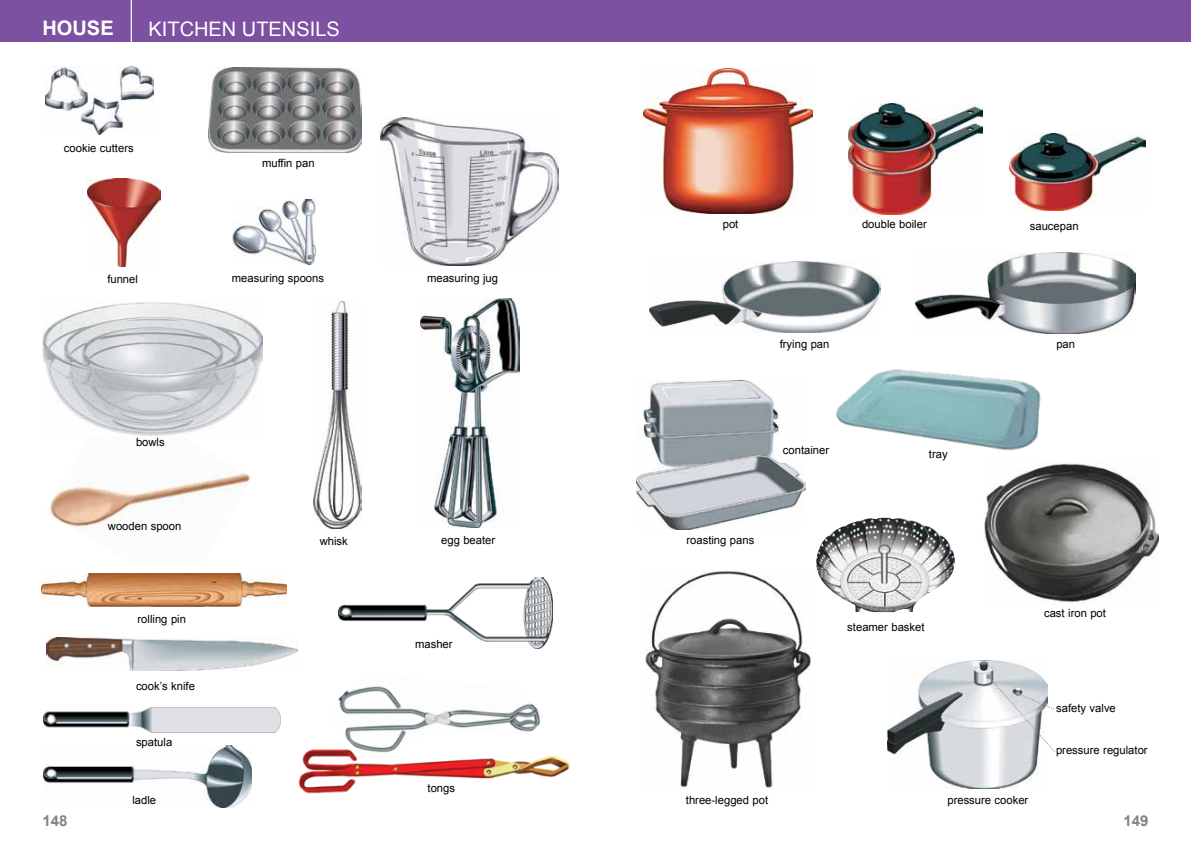
<style>
.page{position:relative;width:1191px;height:851px;background:#fff}
.page>*{position:absolute;margin:0;border:0;box-sizing:border-box;transform-origin:0 0}
.t1{font:20px "Arial";color:#fff}
.t2{font:700 20px "Arial";color:#fff}
.t3{font:700 15px "Arial";color:#808285}
.t4{font:11.25px "Arial";color:#000}
</style>
<div class="page">
<div style="left:0;top:0;width:595px;height:41px;background:#7c51a1"></div>
<div style="left:595px;top:0;width:596px;height:41px;background:#7c51a1"></div>
<hr style="left:131px;top:0;width:1px;height:44px;background:#fff">
<img style="left:298px;top:749px;width:272px;height:45px">
<img style="left:49px;top:435px;width:202px;height:93px">
<img style="left:208px;top:68px;width:154px;height:85px">
<img style="left:45px;top:66px;width:108px;height:69px">
<img style="left:43px;top:302px;width:219px;height:133px">
<img style="left:44px;top:745px;width:208px;height:62px">
<img style="left:41px;top:573px;width:245px;height:33px">
<img style="left:232px;top:199px;width:84px;height:66px">
<img style="left:380px;top:118px;width:179px;height:148px">
<img style="left:87px;top:178px;width:74px;height:88px">
<img style="left:46px;top:637px;width:251px;height:33px">
<img style="left:44px;top:707px;width:237px;height:25px">
<img style="left:328px;top:686px;width:217px;height:68px">
<img style="left:338px;top:577px;width:214px;height:72px">
<img style="left:421px;top:299px;width:98px;height:228px">
<img style="left:313px;top:301px;width:48px;height:227px">
<img style="left:636px;top:380px;width:169px;height:149px">
<img style="left:888px;top:660px;width:151px;height:128px">
<img style="left:649px;top:262px;width:231px;height:70px">
<img style="left:643px;top:69px;width:169px;height:144px">
<img style="left:849px;top:104px;width:133px;height:111px">
<img style="left:1009px;top:133px;width:136px;height:77px">
<img style="left:915px;top:253px;width:220px;height:81px">
<img style="left:816px;top:517px;width:138px;height:95px">
<svg style="left:986px;top:673px;width:69px;height:80px"></svg>
<img style="left:984px;top:463px;width:174px;height:140px">
<img style="left:645px;top:571px;width:166px;height:217px">
<img style="left:836px;top:369px;width:205px;height:82px">
<h1 class="t2" style="left:43px;top:15px;width:73px">HOUSE</h1>
<h1 class="t1" style="left:149px;top:16px;width:193px">KITCHEN UTENSILS</h1>
<p class="t4" style="left:64px;top:141px;width:71px">cookie cutters</p>
<p class="t4" style="left:262px;top:155px;width:54px">muffin pan</p>
<p class="t4" style="left:107px;top:271px;width:32px">funnel</p>
<p class="t4" style="left:232px;top:271px;width:94px">measuring spoons</p>
<p class="t4" style="left:427px;top:270px;width:72px">measuring jug</p>
<p class="t4" style="left:136px;top:435px;width:30px">bowls</p>
<p class="t4" style="left:108px;top:518px;width:75px">wooden spoon</p>
<p class="t4" style="left:137px;top:611px;width:50px">rolling pin</p>
<p class="t4" style="left:136px;top:678px;width:60px">cook’s knife</p>
<p class="t4" style="left:136px;top:734px;width:38px">spatula</p>
<p class="t4" style="left:132px;top:792px;width:25px">ladle</p>
<p class="t4" style="left:320px;top:533px;width:30px">whisk</p>
<p class="t4" style="left:441px;top:532px;width:56px">egg beater</p>
<p class="t4" style="left:415px;top:636px;width:39px">masher</p>
<p class="t4" style="left:427px;top:780px;width:29px">tongs</p>
<p class="t4" style="left:722px;top:217px;width:17px">pot</p>
<p class="t4" style="left:862px;top:217px;width:66px">double boiler</p>
<p class="t4" style="left:1029px;top:218px;width:50px">saucepan</p>
<p class="t4" style="left:779px;top:336px;width:51px">frying pan</p>
<p class="t4" style="left:1056px;top:336px;width:20px">pan</p>
<p class="t4" style="left:783px;top:442px;width:48px">container</p>
<p class="t4" style="left:929px;top:446px;width:20px">tray</p>
<p class="t4" style="left:686px;top:533px;width:69px">roasting pans</p>
<p class="t4" style="left:686px;top:792px;width:84px">three-legged pot</p>
<p class="t4" style="left:847px;top:619px;width:79px">steamer basket</p>
<p class="t4" style="left:1044px;top:606px;width:63px">cast iron pot</p>
<p class="t4" style="left:947px;top:792px;width:82px">pressure cooker</p>
<p class="t4" style="left:1056px;top:700px;width:61px">safety valve</p>
<p class="t4" style="left:1056px;top:743px;width:93px">pressure regulator</p>
<h2 class="t3" style="left:43px;top:810px;width:27px">148</h2>
<h2 class="t3" style="left:1123px;top:810px;width:27px">149</h2>
</div>
